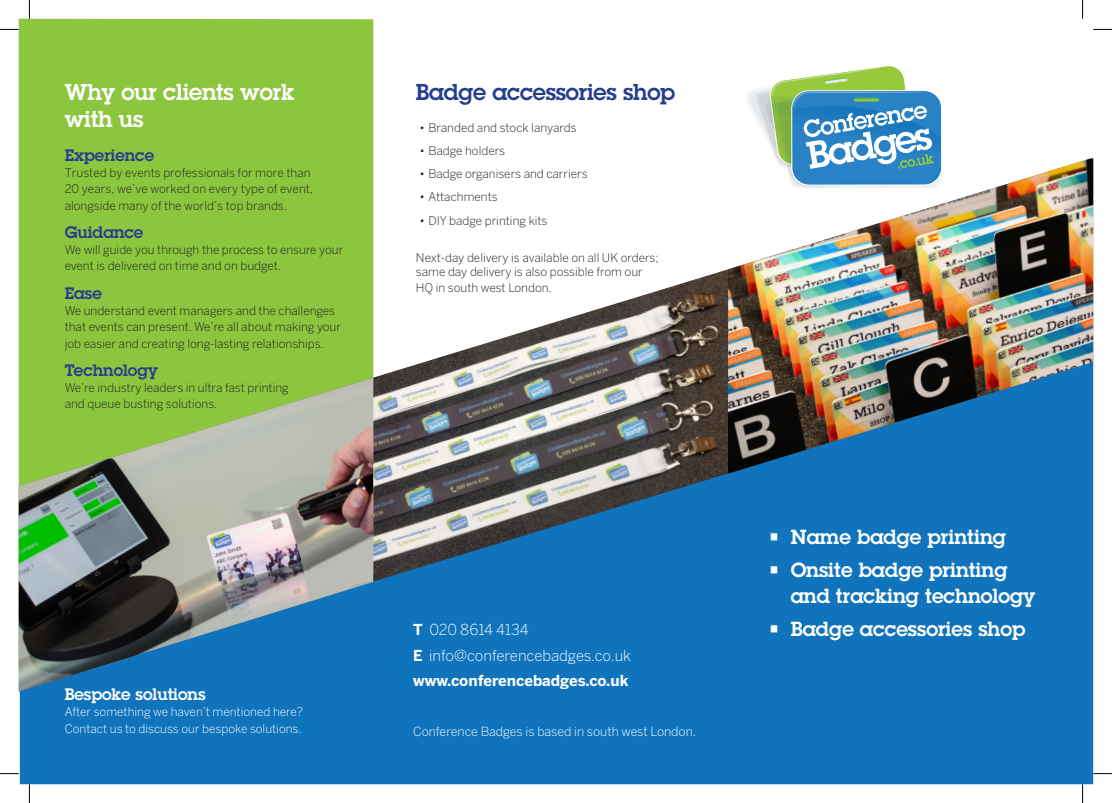
<style>
.page{position:relative;width:1112px;height:803px;background:#fff}
.page>*{position:absolute;margin:0;border:0;box-sizing:border-box;transform-origin:0 0}
.t1{font:600 22.5px/27px "Lubalin Graph";letter-spacing:-.01em;color:#fff}
.t2{font:600 22.5px "Lubalin Graph";letter-spacing:-.01em;color:#253f8e}
.t3{font:600 20px/26.2px "Lubalin Graph";color:#fff}
.t4{font:600 16.25px "Lubalin Graph";color:#253f8e}
.t5{font:600 16.25px "Lubalin Graph";color:#fff}
.t6{font:300 15px/25.1px "Benton Sans";color:#fff}
.t7{font:300 12.5px "Benton Sans";color:#fff}
.t8{font:300 11.88px/16.2px "Benton Sans";color:#231f20}
.t9{font:300 11.88px/16.2px "Benton Sans";color:#fff}
.s1{font-weight:700}
</style>
<div class="page">
<div style="left:20px;top:474px;width:1072px;height:310px;background:#1074bc"></div>
<div style="left:19px;top:19px;width:354px;height:359px;background:#8bc63e"></div>
<img style="left:728px;top:159px;width:364px;height:315px">
<img style="left:19px;top:378px;width:354px;height:313px">
<img style="left:373px;top:269px;width:355px;height:312px">
<img style="left:755px;top:86px;width:14px;height:80px">
<img style="left:786px;top:188px;width:31px;height:1px">
<img style="left:763px;top:98px;width:6px;height:41px">
<img style="left:857px;top:186px;width:84px;height:2px">
<img style="left:786px;top:186px;width:71px;height:2px">
<svg style="left:769px;top:65px;width:172px;height:121px"></svg>
<svg style="left:0;top:29px;width:19px;height:1px"></svg>
<svg style="left:1093px;top:29px;width:18px;height:1px"></svg>
<svg style="left:0;top:773px;width:19px;height:1px"></svg>
<svg style="left:1092px;top:773px;width:19px;height:1px"></svg>
<svg style="left:29px;top:0;width:1px;height:19px"></svg>
<svg style="left:29px;top:784px;width:1px;height:19px"></svg>
<svg style="left:1082px;top:0;width:1px;height:19px"></svg>
<svg style="left:1081px;top:784px;width:2px;height:19px"></svg>
<h1 class="t1" style="left:65px;top:78px;width:231px">Why our clients work with us</h1>
<h3 class="t4" style="left:65px;top:144px;width:91px">Experience</h3>
<p class="t8" style="left:65px;top:165px;width:250px">Trusted by events professionals for more than<br>20 years, we’ve worked on every type of event, alongside many of the world’s top brands.</p>
<h3 class="t4" style="left:65px;top:221px;width:80px">Guidance</h3>
<p class="t8" style="left:65px;top:242px;width:280px">We will guide you through the process to ensure your event is delivered on time and on budget.</p>
<h3 class="t4" style="left:65px;top:282px;width:39px">Ease</h3>
<p class="t8" style="left:65px;top:303px;width:278px">We understand event managers and the challenges that events can present. We’re all about making your job easier and creating long-lasting relationships.</p>
<h3 class="t4" style="left:65px;top:359px;width:95px">Technology</h3>
<p class="t8" style="left:65px;top:380px;width:225px">We’re industry leaders in ultra fast printing and queue busting solutions.</p>
<h1 class="t2" style="left:416px;top:77px;width:260px">Badge accessories shop</h1>
<p class="t8" style="left:419px;top:120px;width:158px">• Branded and stock lanyards</p>
<p class="t8" style="left:419px;top:143px;width:87px">• Badge holders</p>
<p class="t8" style="left:419px;top:166px;width:170px">• Badge organisers and carriers</p>
<p class="t8" style="left:419px;top:189px;width:80px">• Attachments</p>
<p class="t8" style="left:419px;top:212px;width:129px">• DIY badge printing kits</p>
<p class="t8" style="left:416px;top:250px;width:244px;line-height:14.2px">Next-day delivery is available on all UK orders; same day delivery is also possible from our</p>
<p class="t8" style="left:416px;top:280px;width:137px">HQ in south west London.</p>
<h3 class="t5" style="left:65px;top:684px;width:142px">Bespoke solutions</h3>
<p class="t9" style="left:65px;top:704px;width:240px">After something we haven’t mentioned here?<br>Contact us to discuss our bespoke solutions.</p>
<p class="t6" style="left:413px;top:617px;width:219px"><span class="s1">T</span> 020 8614 4134<br><span class="s1">E</span> info@conferencebadges.co.uk <span class="s1">www.conferencebadges.co.uk</span></p>
<p class="t7" style="left:413px;top:724px;width:284px">Conference Badges is based in south west London.</p>
<h2 class="t3" style="left:768px;top:523px;width:239px">• Name badge printing</h2>
<h2 class="t3" style="left:790px;top:556px;width:246px;text-indent:-22px">• Onsite badge printing and tracking technology</h2>
<h2 class="t3" style="left:768px;top:616px;width:258px">• Badge accessories shop</h2>
</div>
